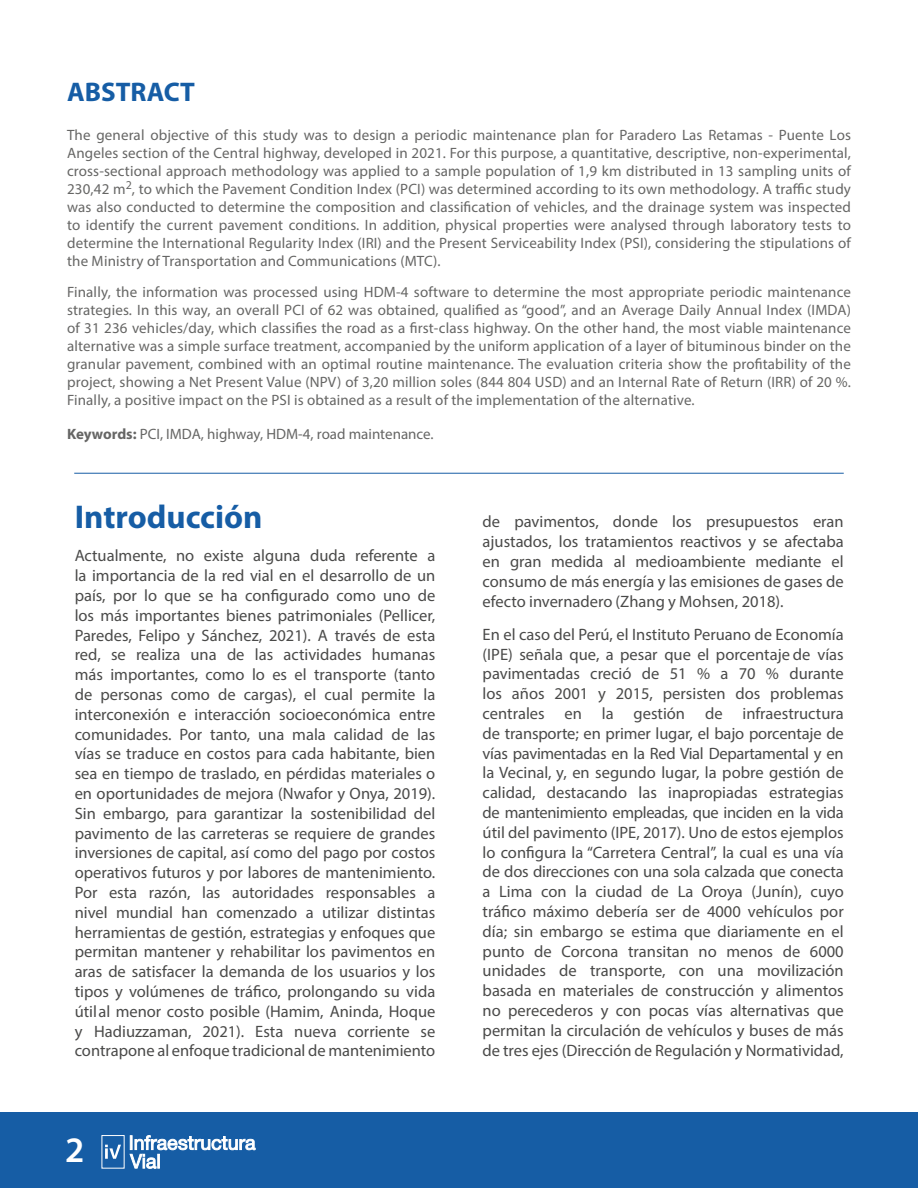
<style>
.page{position:relative;width:918px;height:1188px;background:#fff}
.page>*{position:absolute;margin:0;border:0;box-sizing:border-box;transform-origin:0 0}
.t1{font:600 36px "Myriad Pro";color:#fff}
.t2{font:700 33px "Myriad Pro";color:#165da5}
.t3{font:700 27px "Myriad Pro";color:#165da5}
.t4{font:16.5px/19.8px "Myriad Pro";color:#4a4a49;text-align:justify}
.t5{font:15px/18px "Myriad Pro";letter-spacing:.01em;color:#666665;text-align:justify}
.s1{font-weight:700}
</style>
<div class="page">
<div style="left:0;top:1112px;width:918px;height:76px;background:#165da5"></div>
<svg style="left:105px;top:1145px;width:16px;height:14px"></svg>
<svg style="left:130px;top:1135px;width:125px;height:34px"></svg>
<hr style="left:74px;top:473px;width:770px;height:1px;background:#165da5">
<h3 class="t3" style="left:67px;top:75px;width:129px">ABSTRACT</h3>
<p class="t5" style="left:67px;top:125px;width:785px">The general objective of this study was to design a periodic maintenance plan for Paradero Las Retamas - Puente Los Angeles section of the Central highway, developed in 2021. For this purpose, a quantitative, descriptive, non-experimental, cross-sectional approach methodology was applied to a sample population of 1,9 km distributed in 13 sampling units of 230,42 m<sup>2</sup>, to which the Pavement Condition Index (PCI) was determined according to its own methodology. A traffic study was also conducted to determine the composition and classification of vehicles, and the drainage system was inspected to identify the current pavement conditions. In addition, physical properties were analysed through laboratory tests to determine the International Regularity Index (IRI) and the Present Serviceability Index (PSI), considering the stipulations of the Ministry of Transportation and Communications (MTC).</p>
<p class="t5" style="left:67px;top:283px;width:785px">Finally, the information was processed using HDM-4 software to determine the most appropriate periodic maintenance strategies. In this way, an overall PCI of 62 was obtained, qualified as “good”, and an Average Daily Annual Index (IMDA) of 31 236 vehicles/day, which classifies the road as a first-class highway. On the other hand, the most viable maintenance alternative was a simple surface treatment, accompanied by the uniform application of a layer of bituminous binder on the granular pavement, combined with an optimal routine maintenance. The evaluation criteria show the profitability of the project, showing a Net Present Value (NPV) of 3,20 million soles (844 804 USD) and an Internal Rate of Return (IRR) of 20 %.<br>Finally, a positive impact on the PSI is obtained as a result of the implementation of the alternative.</p>
<p class="t5" style="left:67px;top:425px;width:368px"><span class="s1">Keywords:</span> PCI, IMDA, highway, HDM-4, road maintenance.</p>
<h2 class="t2" style="left:75px;top:495px;width:189px">Introducción</h2>
<p class="t4" style="left:75px;top:546px;width:362px">Actualmente, no existe alguna duda referente a la importancia de la red vial en el desarrollo de un país, por lo que se ha configurado como uno de los más importantes bienes patrimoniales (Pellicer, Paredes, Felipo y Sánchez, 2021). A través de esta red, se realiza una de las actividades humanas más importantes, como lo es el transporte (tanto de personas como de cargas), el cual permite la interconexión e interacción socioeconómica entre comunidades. Por tanto, una mala calidad de las vías se traduce en costos para cada habitante, bien sea en tiempo de traslado, en pérdidas materiales o en oportunidades de mejora (Nwafor y Onya, 2019).<br>Sin embargo, para garantizar la sostenibilidad del pavimento de las carreteras se requiere de grandes inversiones de capital, así como del pago por costos operativos futuros y por labores de mantenimiento.<br>Por esta razón, las autoridades responsables a nivel mundial han comenzado a utilizar distintas herramientas de gestión, estrategias y enfoques que permitan mantener y rehabilitar los pavimentos en aras de satisfacer la demanda de los usuarios y los tipos y volúmenes de tráfico, prolongando su vida útil al menor costo posible (Hamim, Aninda, Hoque y Hadiuzzaman, 2021). Esta nueva corriente se contrapone al enfoque tradicional de mantenimiento</p>
<h1 class="t1" style="left:65px;top:1127px;width:21px">2</h1>
<p class="t4" style="left:483px;top:512px;width:363px">de pavimentos, donde los presupuestos eran ajustados, los tratamientos reactivos y se afectaba en gran medida al medioambiente mediante el consumo de más energía y las emisiones de gases de efecto invernadero (Zhang y Mohsen, 2018).</p>
<p class="t4" style="left:483px;top:624px;width:363px">En el caso del Perú, el Instituto Peruano de Economía (IPE) señala que, a pesar que el porcentaje de vías pavimentadas creció de 51 % a 70 % durante los años 2001 y 2015, persisten dos problemas centrales en la gestión de infraestructura de transporte; en primer lugar, el bajo porcentaje de vías pavimentadas en la Red Vial Departamental y en la Vecinal, y, en segundo lugar, la pobre gestión de calidad, destacando las inapropiadas estrategias de mantenimiento empleadas, que inciden en la vida útil del pavimento (IPE, 2017). Uno de estos ejemplos lo configura la “Carretera Central”, la cual es una vía de dos direcciones con una sola calzada que conecta a Lima con la ciudad de La Oroya (Junín), cuyo tráfico máximo debería ser de 4000 vehículos por día; sin embargo se estima que diariamente en el punto de Corcona transitan no menos de 6000 unidades de transporte, con una movilización basada en materiales de construcción y alimentos no perecederos y con pocas vías alternativas que permitan la circulación de vehículos y buses de más de tres ejes (Dirección de Regulación y Normatividad,</p>
</div>
